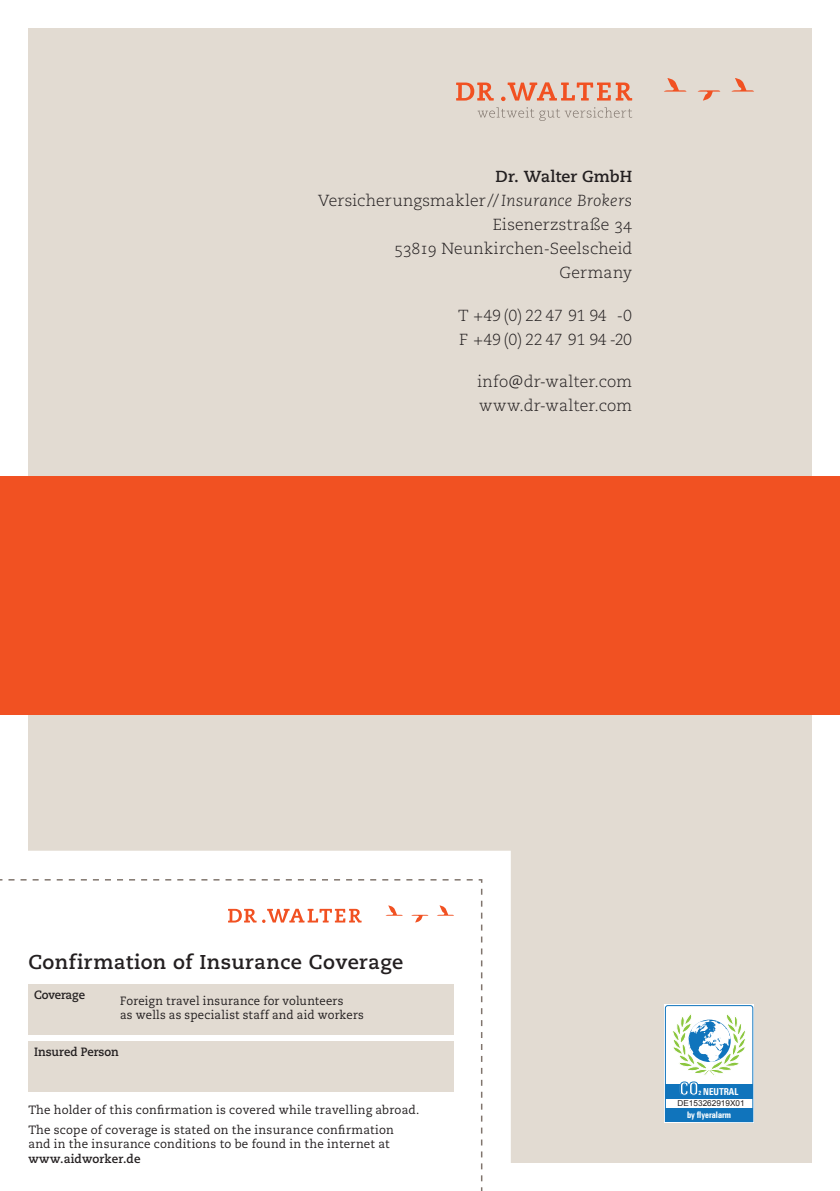
<style>
.page{position:relative;width:840px;height:1191px;background:#fff}
.page>*{position:absolute;margin:0;border:0;box-sizing:border-box;transform-origin:0 0}
.t1{font:700 20px "Caecilia LT Std";letter-spacing:.025em;color:#231f20}
.t2{font:17.2px "Univers SB Med Con";color:#fff}
.t3{font:300 16px/24px "Caecilia LT Std";letter-spacing:.01em;color:#231f20;text-align:right}
.t4{font:300 16px/24px "Caecilia LT Std";letter-spacing:-.02em;color:#231f20}
.t5{font:12px/20px "Caecilia LT Std";letter-spacing:.02em;color:#231f20}
.t6{font:12px/14.4px "Caecilia LT Std";letter-spacing:.02em;color:#231f20;scale:.95 1}
.t7{font:700 12px "Caecilia LT Std";color:#231f20;scale:.95 1}
.t8{font:700 12px "Caecilia LT Std";color:#231f20}
.t9{font:9.4px "Univers SB Med Con";color:#fff}
.t10{font:8.8px "Univers SB Med Con";color:#fff}
.t11{font:8.2px "Arial";color:#231f20}
.s1{font-weight:700}
.s2{font-style:italic}
.s3{font-family:"The Sans Os F"}
.s4{font-size:5.8px}
</style>
<div class="page">
<div style="left:28px;top:28px;width:783px;height:1134px;background:#e2dbd2"></div>
<div style="left:28px;top:850px;width:482px;height:312px;background:#fff"></div>
<div style="left:0;top:878px;width:483px;height:313px;background:#fff"></div>
<svg style="left:731px;top:78px;width:22px;height:14px"></svg>
<svg style="left:664px;top:78px;width:22px;height:14px"></svg>
<svg style="left:697px;top:90px;width:23px;height:10px"></svg>
<svg style="left:456px;top:82px;width:176px;height:19px"></svg>
<svg style="left:477px;top:107px;width:155px;height:14px"></svg>
<div style="left:0;top:476px;width:839px;height:238px;background:#f15122"></div>
<div style="left:28px;top:984px;width:426px;height:50px;background:#e2dbd2"></div>
<div style="left:28px;top:1041px;width:426px;height:50px;background:#e2dbd2"></div>
<svg style="left:436px;top:905px;width:18px;height:10px"></svg>
<svg style="left:385px;top:905px;width:17px;height:10px"></svg>
<svg style="left:411px;top:914px;width:17px;height:8px"></svg>
<svg style="left:228px;top:908px;width:133px;height:15px;background:#f9bfad"></svg>
<svg style="left:664px;top:1004px;width:89px;height:119px"></svg>
<svg style="left:664px;top:1005px;width:88px;height:117px;background:#abcfde"></svg>
<h3 class="t3" style="left:318px;top:165px;width:315px"><span class="s1">Dr. Walter GmbH<br></span>Versicherungsmakler //<span class="s2">Insurance Brokers<br></span>Eisenerzstraße 34<br>53819 Neunkirchen-Seelscheid<br>Germany</h3>
<h3 class="t4" style="left:458px;top:303px;width:175px">T +49 (0) 22 47 91 94 -0<br>F +49 (0) 22 47 91 94 -20</h3>
<h3 class="t3" style="left:477px;top:369px;width:156px;text-align:left">info<span class="s3">@</span>dr-walter.com www.dr-walter.com</h3>
<h1 class="t1" style="left:28px;top:950px;width:376px">Confirmation of Insurance Coverage</h1>
<p class="t7" style="left:34px;top:987px;width:55px">Coverage</p>
<p class="t6" style="left:120px;top:994px;width:258px">Foreign travel insurance for volunteers<br>as wells as specialist staff and aid workers</p>
<p class="t7" style="left:34px;top:1044px;width:91px">Insured Person</p>
<p class="t5" style="left:28px;top:1099px;width:392px">The holder of this confirmation is covered while travelling abroad.<br>The scope of coverage is stated on the insurance confirmation</p>
<p class="t5" style="left:28px;top:1134px;width:362px">and in the insurance conditions to be found in the internet at</p>
<p class="t8" style="left:28px;top:1151px;width:114px">www.aidworker.de</p>
<h2 class="t2" style="left:679px;top:1078px;width:20px">CO</h2>
<p class="t9" style="left:698px;top:1086px;width:41px"><span class="s4">2</span> NEUTRAL</p>
<p class="t10" style="left:686px;top:1109px;width:46px">by flyeralarm</p>
<p class="t11" style="left:677px;top:1098px;width:68px">DE153262919X01</p>
</div>
